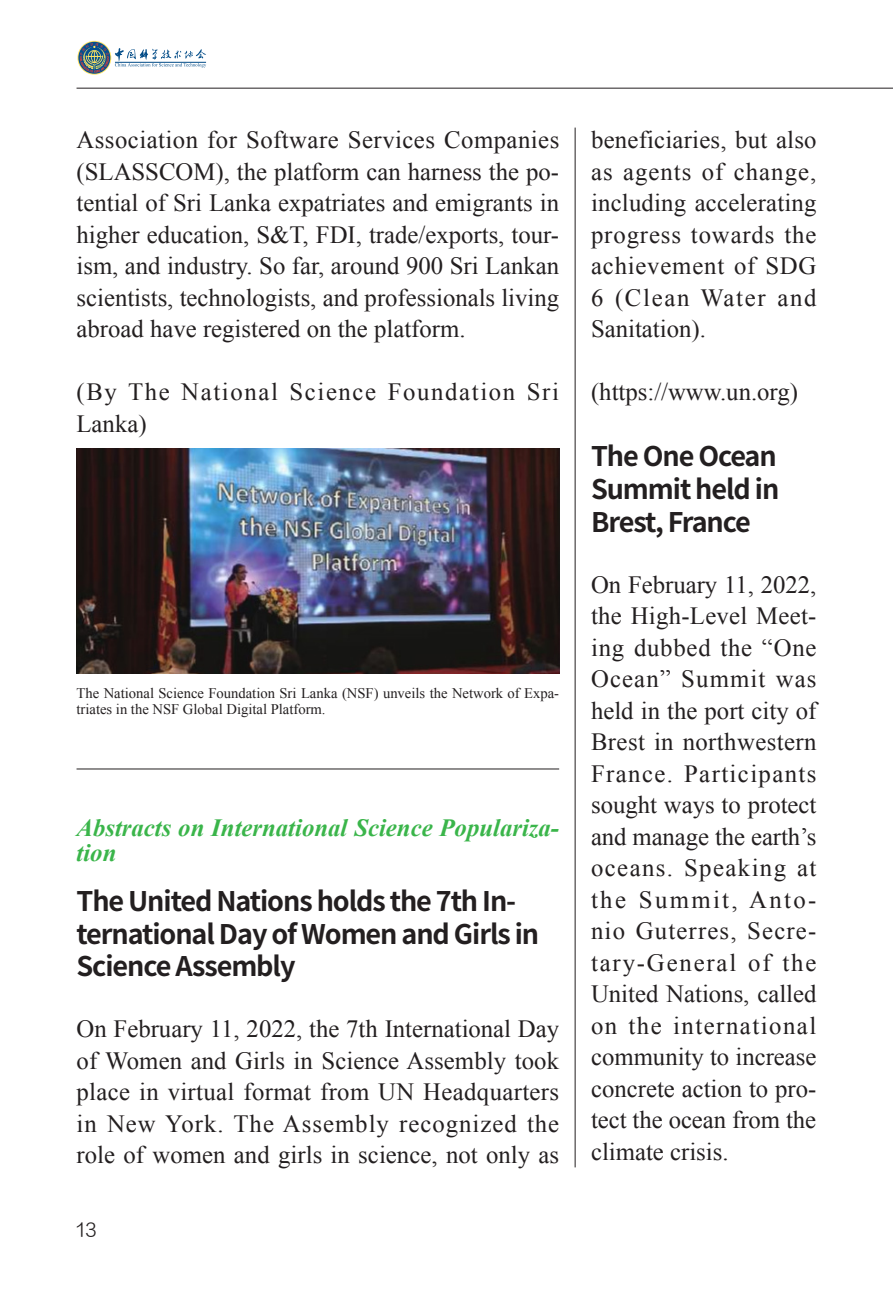
<style>
.page{position:relative;width:893px;height:1295px;background:#fff}
.page>*{position:absolute;margin:0;border:0;box-sizing:border-box;transform-origin:0 0}
.二级标题{font:700 27px/32.6px "Source Han Sans CN";letter-spacing:-.04em;color:#231f20}
.正文{font:24.75px/31.5px "Times New Roman";color:#231f20;text-align:justify}
.页眉{font:italic 700 24.75px/24.8px "Times New Roman";color:#3ab54a}
.正文-2{font:24.75px/31.5px "Times New Roman";letter-spacing:.065em;color:#231f20}
.t1{font:18px "FZLTXIHK GBK1 0";color:#231f20}
.图注{font:14.62px/15.8px "Times New Roman";color:#231f20}
</style>
<div class="page">
<svg style="left:77px;top:41px;width:34px;height:34px"></svg>
<svg style="left:78px;top:42px;width:32px;height:32px"></svg>
<svg style="left:80px;top:43px;width:29px;height:30px"></svg>
<svg style="left:115px;top:48px;width:91px;height:19px"></svg>
<hr style="left:77px;top:88px;width:816px;height:1px;background:#231f20">
<hr style="left:575px;top:128px;width:1px;height:1039px;background:#231f20">
<img style="left:77px;top:448px;width:482px;height:225px">
<hr style="left:77px;top:768px;width:482px;height:1px;background:#231f20">
<p class="正文" style="left:77px;top:124px;width:484px">Association for Software Services Companies (SLASSCOM), the platform can harness the po&shy;tential of Sri Lanka expatriates and emigrants in higher education, S&amp;T, FDI, trade/exports, tour&shy;ism, and industry. So far, around 900 Sri Lankan scientists, technologists, and professionals living abroad have registered on the platform.</p>
<p class="正文-2" style="left:77px;top:376px;width:484px">(By The National Science Foundation Sri<br>Lanka)</p>
<p class="图注" style="left:77px;top:685px;width:484px">The National Science Foundation Sri Lanka (NSF) unveils the Network of Expa&shy;triates in the NSF Global Digital Platform.</p>
<p class="页眉" style="left:77px;top:814px;width:484px">Abstracts on International Science Populariza&shy;tion</p>
<p class="二级标题" style="left:77px;top:885px;width:464px">The United Nations holds the 7th In&shy;ternational Day of Women and Girls in<br>Science Assembly</p>
<p class="正文" style="left:77px;top:1013px;width:484px">On February 11, 2022, the 7th International Day of Women and Girls in Science Assembly took place in virtual format from UN Headquarters in New York. The Assembly recognized the role of women and girls in science, not only as</p>
<p class="t1" style="left:77px;top:1220px;width:21px">13</p>
<p class="正文" style="left:591px;top:124px;width:227px">beneficiaries, but also as agents of change, including accelerating progress towards the achievement of SDG 6 (Clean Water and Sanitation).</p>
<p class="正文" style="left:591px;top:376px;width:208px">(https://www.un.org)</p>
<p class="二级标题" style="left:591px;top:441px;width:190px;text-align:justify">The One Ocean Summit held in Brest, France</p>
<p class="正文" style="left:591px;top:568px;width:227px">On February 11, 2022, the High-Level Meet&shy;ing dubbed the “One Ocean” Summit was held in the port city of Brest in northwestern France. Participants sought ways to protect and manage the earth’s oceans. Speaking at the Summit, Anto&shy;nio Guterres, Secre&shy;tary-General of the United Nations, called on the international community to increase concrete action to pro&shy;tect the ocean from the climate crisis.</p>
</div>
